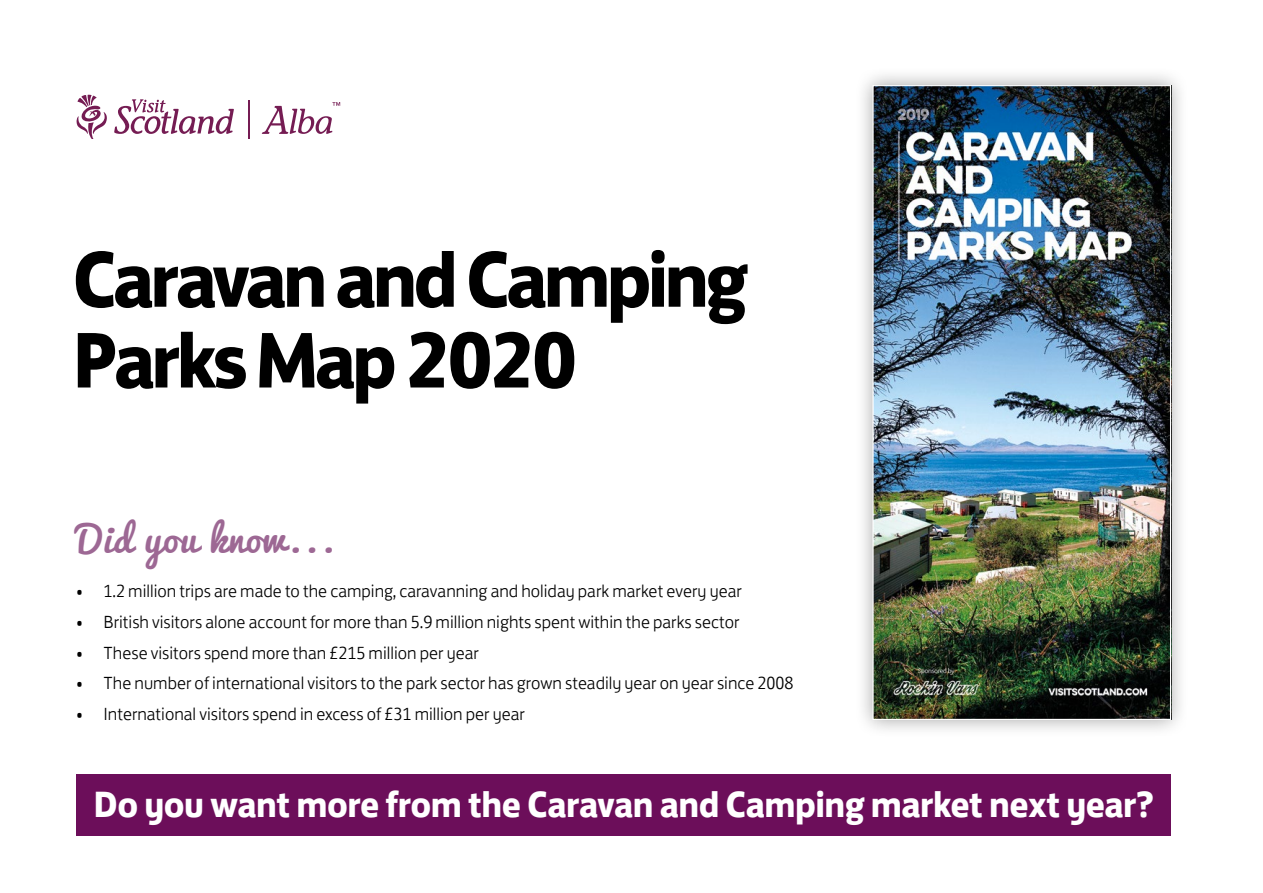
<style>
.page{position:relative;width:1263px;height:893px;background:#fff}
.page>*{position:absolute;margin:0;border:0;box-sizing:border-box;transform-origin:0 0}
.t1{font:700 80.7px/80.7px "FS Jack";letter-spacing:-.05em;color:#000}
.t2{font:700 37.5px "FS Jack";letter-spacing:-.015em;color:#fff}
.t3{font:36px "Pacifico";letter-spacing:.02em;color:#9d6894;scale:1.04 1}
.t4{font:300 18px "FS Jack";color:#000}
</style>
<div class="page">
<div style="left:854px;top:67px;width:335px;height:671px;background:#000;opacity:.35"></div>
<img style="left:874px;top:87px;width:295px;height:631px">
<svg style="left:77px;top:94px;width:30px;height:45px"></svg>
<svg style="left:114px;top:99px;width:120px;height:35px"></svg>
<hr style="left:249px;top:101px;width:1px;height:38px;background:#751c53">
<svg style="left:262px;top:102px;width:78px;height:32px"></svg>
<div style="left:77px;top:774px;width:1094px;height:62px;background:#6c0e5a"></div>
<h1 class="t1" style="left:72px;top:233px;width:677px">Caravan and Camping<br>Parks Map 2020</h1>
<h3 class="t3" style="left:77px;top:508px;width:251px">Did you know...</h3>
<p class="t4" style="left:77px;top:576px;width:667px">• 1.2 million trips are made to the camping, caravanning and holiday park market every year</p>
<p class="t4" style="left:77px;top:607px;width:664px">• British visitors alone account for more than 5.9 million nights spent within the parks sector</p>
<p class="t4" style="left:77px;top:638px;width:404px">• These visitors spend more than £215 million per year</p>
<p class="t4" style="left:77px;top:669px;width:719px">• The number of international visitors to the park sector has grown steadily year on year since 2008</p>
<p class="t4" style="left:77px;top:700px;width:450px">• International visitors spend in excess of £31 million per year</p>
<h2 class="t2" style="left:94px;top:773px;width:1062px">Do you want more from the Caravan and Camping market next year?</h2>
</div>
